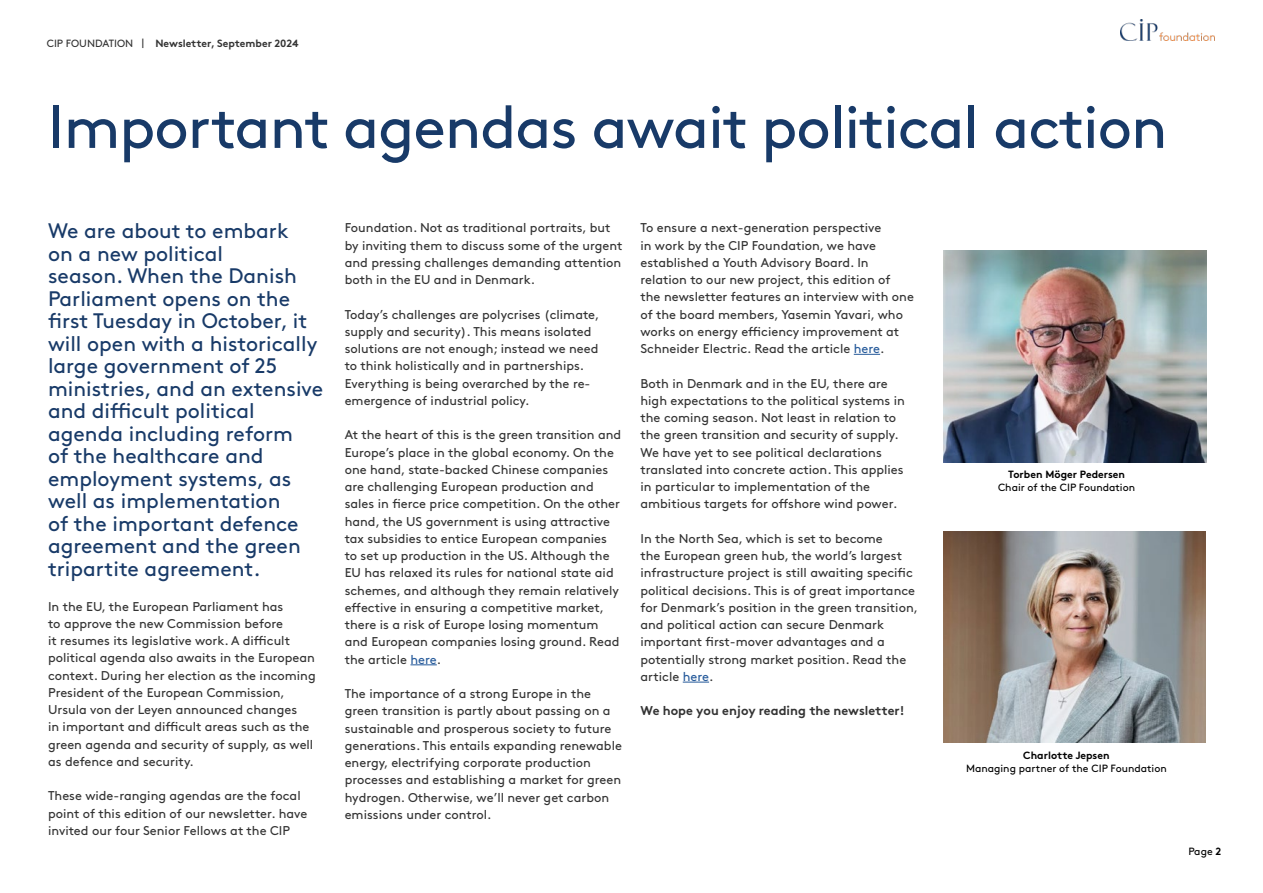
<style>
.page{position:relative;width:1263px;height:893px;background:#fff}
.page>*{position:absolute;margin:0;border:0;box-sizing:border-box;transform-origin:0 0}
.t1{font:60px "Brown";letter-spacing:-.02em;color:#183a68}
.t2{font:21px/22.5px "Brown";color:#183a68}
.t3{font:12.75px/17.2px "Brown";color:#333}
.t4{font:700 12.75px "Brown";color:#333}
.t5{font:10.5px "Brown";color:#000}
.t6{font:700 10.5px "Brown";color:#333}
.t7{font:700 10.5px "Brown";color:#000}
.s1{font-weight:400}
.s2{color:#275b9b}
.s3{font-weight:700}
</style>
<div class="page">
<svg style="left:410px;top:664px;width:27px;height:1px"></svg>
<img style="left:944px;top:250px;width:262px;height:212px">
<img style="left:943px;top:531px;width:263px;height:212px">
<svg style="left:854px;top:354px;width:26px;height:1px"></svg>
<svg style="left:683px;top:682px;width:26px;height:1px"></svg>
<img style="left:1120px;top:20px;width:94px;height:21px">
<p class="t6" style="left:47px;top:35px;width:253px"><span class="s1">CIP FOUNDATION |</span> Newsletter, September 2024</p>
<h1 class="t1" style="left:48px;top:81px;width:1121px">Important agendas await political action</h1>
<p class="t2" style="left:48px;top:218px;width:277px">We are about to embark<br>on a new political<br>season. When the Danish<br>Parliament opens on the first Tuesday in October, it will open with a historically large government of 25 ministries, and an extensive and difficult political agenda including reform<br>of the healthcare and employment systems, as well as implementation<br>of the important defence agreement and the green tripartite agreement.</p>
<p class="t3" style="left:48px;top:596px;width:269px">In the EU, the European Parliament has<br>to approve the new Commission before<br>it resumes its legislative work. A difficult political agenda also awaits in the European context. During her election as the incoming President of the European Commission, Ursula von der Leyen announced changes<br>in important and difficult areas such as the green agenda and security of supply, as well as defence and security.</p>
<p class="t3" style="left:48px;top:786px;width:261px">These wide-ranging agendas are the focal point of this edition of our newsletter. have invited our four Senior Fellows at the CIP</p>
<p class="t3" style="left:345px;top:218px;width:279px">Foundation. Not as traditional portraits, but by inviting them to discuss some of the urgent and pressing challenges demanding attention both in the EU and in Denmark.</p>
<p class="t3" style="left:345px;top:304px;width:256px">Today’s challenges are polycrises (climate, supply and security). This means isolated solutions are not enough; instead we need to think holistically and in partnerships.<br>Everything is being overarched by the re&shy;emergence of industrial policy.</p>
<p class="t3" style="left:345px;top:425px;width:278px">At the heart of this is the green transition and Europe’s place in the global economy. On the one hand, state-backed Chinese companies are challenging European production and sales in fierce price competition. On the other hand, the US government is using attractive tax subsidies to entice European companies to set up production in the US. Although the EU has relaxed its rules for national state aid schemes, and although they remain relatively effective in ensuring a competitive market, there is a risk of Europe losing momentum and European companies losing ground. Read the article <span class="s2">here</span>.</p>
<p class="t3" style="left:345px;top:684px;width:279px">The importance of a strong Europe in the green transition is partly about passing on a sustainable and prosperous society to future generations. This entails expanding renewable energy, electrifying corporate production processes and establishing a market for green hydrogen. Otherwise, we’ll never get carbon emissions under control.</p>
<p class="t3" style="left:640px;top:218px;width:275px">To ensure a next-generation perspective<br>in work by the CIP Foundation, we have established a Youth Advisory Board. In relation to our new project, this edition of<br>the newsletter features an interview with one of the board members, Yasemin Yavari, who works on energy efficiency improvement at Schneider Electric. Read the article <span class="s2">here</span>.</p>
<p class="t3" style="left:640px;top:373px;width:266px">Both in Denmark and in the EU, there are high expectations to the political systems in the coming season. Not least in relation to the green transition and security of supply.<br>We have yet to see political declarations translated into concrete action. This applies in particular to implementation of the ambitious targets for offshore wind power.</p>
<p class="t3" style="left:640px;top:529px;width:279px">In the North Sea, which is set to become<br>the European green hub, the world’s largest infrastructure project is still awaiting specific political decisions. This is of great importance for Denmark’s position in the green transition, and political action can secure Denmark important first-mover advantages and a potentially strong market position. Read the article <span class="s2">here</span>.</p>
<p class="t4" style="left:640px;top:700px;width:265px">We hope you enjoy reading the newsletter!</p>
<p class="t7" style="left:1008px;top:466px;width:118px">Torben Möger Pedersen</p>
<p class="t5" style="left:998px;top:480px;width:139px">Chair of the CIP Foundation</p>
<p class="t7" style="left:1023px;top:746px;width:88px">Charlotte Jepsen</p>
<p class="t5" style="left:966px;top:760px;width:202px">Managing partner of the CIP Foundation</p>
<p class="t5" style="left:1188px;top:843px;width:34px">Page <span class="s3">2</span></p>
</div>
